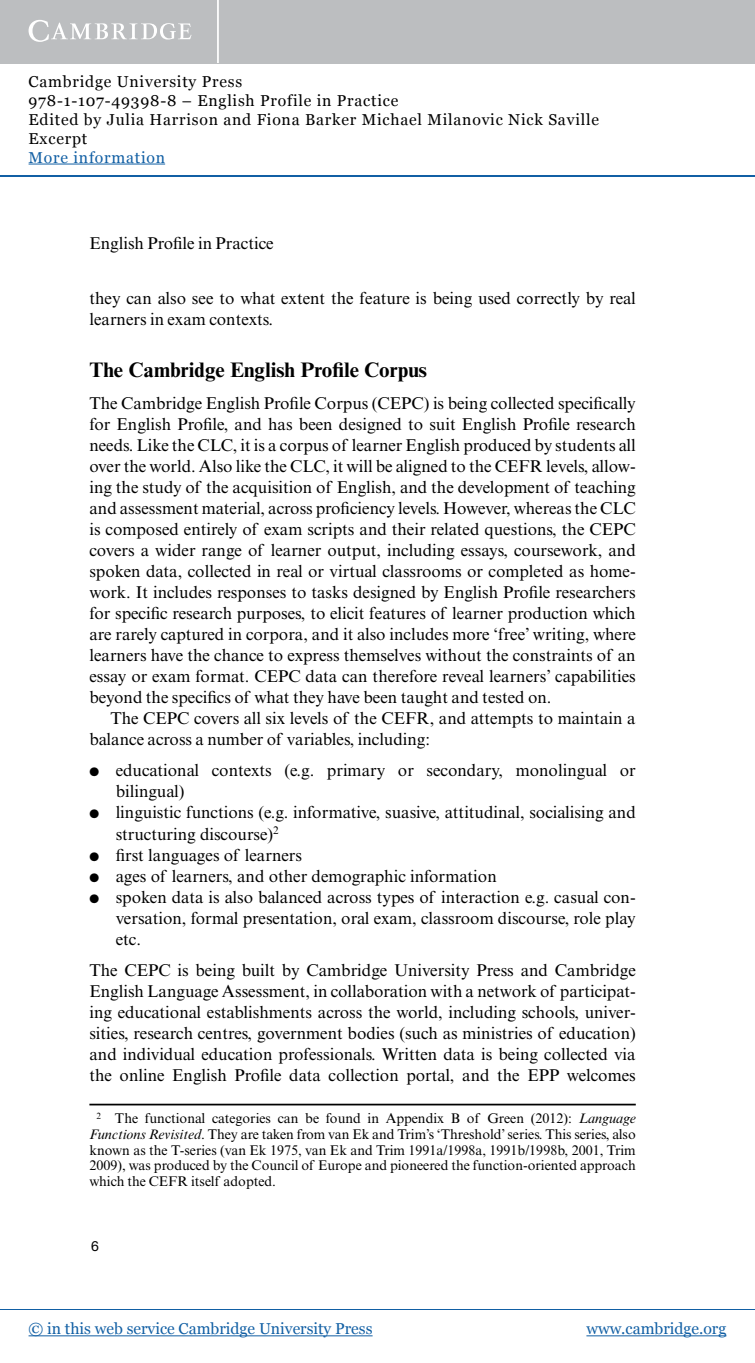
<style>
.page{position:relative;width:755px;height:1363px;background:#fff}
.page>*{position:absolute;margin:0;border:0;box-sizing:border-box;transform-origin:0 0}
.t1{font:700 21px "Times NRMT Pro";color:#000}
.t2{font:17.15px/21px "Times NRMT Pro";color:#000}
.t3{font:15.75px/18.7px "Georgia";letter-spacing:.05em;color:#000}
.t4{font:15.75px "Georgia";color:#115fa4}
.t5{font:15.75px "Georgia";letter-spacing:.05em;color:#115fa4}
.t6{font:14px/15.8px "Times NRMT Pro";color:#000;text-align:justify}
.t7{font:14px "Helvetica Neue LT Std";color:#000}
.s1{font-style:italic}
</style>
<div class="page">
<div style="left:0;top:0;width:754px;height:63px;background:#bcbec0"></div>
<hr style="left:217px;top:0;width:2px;height:63px;background:#fff">
<svg style="left:29px;top:20px;width:162px;height:22px"></svg>
<hr style="left:29px;top:164px;width:136px;height:1px;background:#115fa4">
<hr style="left:0;top:175px;width:754px;height:2px;background:#115fa4">
<hr style="left:0;top:1308px;width:754px;height:1px;background:#115fa4">
<hr style="left:29px;top:1335px;width:343px;height:1px;background:#115fa4">
<hr style="left:586px;top:1335px;width:139px;height:1px;background:#115fa4">
<hr style="left:89px;top:1103px;width:546px;height:2px;background:#000">
<p class="t3" style="left:29px;top:72px;width:571px">Cambridge University Press<br>978-1-107-49398-8 – English Profile in Practice<br>Edited by Julia Harrison and Fiona Barker Michael Milanovic Nick Saville Excerpt</p>
<p class="t5" style="left:29px;top:146px;width:138px">More information</p>
<p class="t2" style="left:89px;top:233px;width:186px">English Profile in Practice</p>
<p class="t2" style="left:89px;top:288px;width:547px">they can also see to what extent the feature is being used correctly by real learners in exam contexts.</p>
<p class="t1" style="left:89px;top:357px;width:339px">The Cambridge English Profile Corpus</p>
<p class="t2" style="left:89px;top:393px;width:547px;text-align:justify">The Cambridge English Profile Corpus (CEPC) is being collected specifically for English Profile, and has been designed to suit English Profile research needs. Like the CLC, it is a corpus of learner English produced by students all over the world. Also like the CLC, it will be aligned to the CEFR levels, allow&shy;ing the study of the acquisition of English, and the development of teaching and assessment material, across proficiency levels. However, whereas the CLC is composed entirely of exam scripts and their related questions, the CEPC covers a wider range of learner output, including essays, coursework, and spoken data, collected in real or virtual classrooms or completed as home&shy;work. It includes responses to tasks designed by English Profile researchers for specific research purposes, to elicit features of learner production which are rarely captured in corpora, and it also includes more ‘free’ writing, where learners have the chance to express themselves without the constraints of an essay or exam format. CEPC data can therefore reveal learners’ capabilities beyond the specifics of what they have been taught and tested on.</p>
<p class="t2" style="left:89px;top:708px;width:547px;text-indent:21px">The CEPC covers all six levels of the CEFR, and attempts to maintain a balance across a number of variables, including:</p>
<p class="t2" style="left:116px;top:761px;width:521px;text-indent:-26px">● educational contexts (e.g. primary or secondary, monolingual or bilingual)</p>
<p class="t2" style="left:116px;top:803px;width:521px;text-indent:-26px">● linguistic functions (e.g. informative, suasive, attitudinal, socialising and structuring discourse)<sup>2</sup></p>
<p class="t2" style="left:89px;top:845px;width:214px">● first languages of learners</p>
<p class="t2" style="left:89px;top:866px;width:408px">● ages of learners, and other demographic information</p>
<p class="t2" style="left:116px;top:887px;width:521px;text-align:justify;text-indent:-26px">● spoken data is also balanced across types of interaction e.g. casual con&shy;versation, formal presentation, oral exam, classroom discourse, role play etc.</p>
<p class="t2" style="left:89px;top:960px;width:547px;text-align:justify">The CEPC is being built by Cambridge University Press and Cambridge English Language Assessment, in collaboration with a network of participat&shy;ing educational establishments across the world, including schools, univer&shy;sities, research centres, government bodies (such as ministries of education) and individual education professionals. Written data is being collected via the online English Profile data collection portal, and the EPP welcomes</p>
<p class="t6" style="left:89px;top:1111px;width:547px;text-indent:7px"><sup>2</sup> The functional categories can be found in Appendix B of Green (2012): <span class="s1">Language Functions Revisited</span>. They are taken from van Ek and Trim’s ‘Threshold’ series. This series, also known as the T-series (van Ek 1975, van Ek and Trim 1991a/1998a, 1991b/1998b, 2001, Trim 2009), was produced by the Council of Europe and pioneered the function-oriented approach which the CEFR itself adopted.</p>
<p class="t7" style="left:91px;top:1237px;width:9px">6</p>
<p class="t4" style="left:29px;top:1317px;width:345px">© in this web service Cambridge University Press</p>
<p class="t4" style="left:586px;top:1317px;width:141px">www.cambridge.org</p>
</div>
